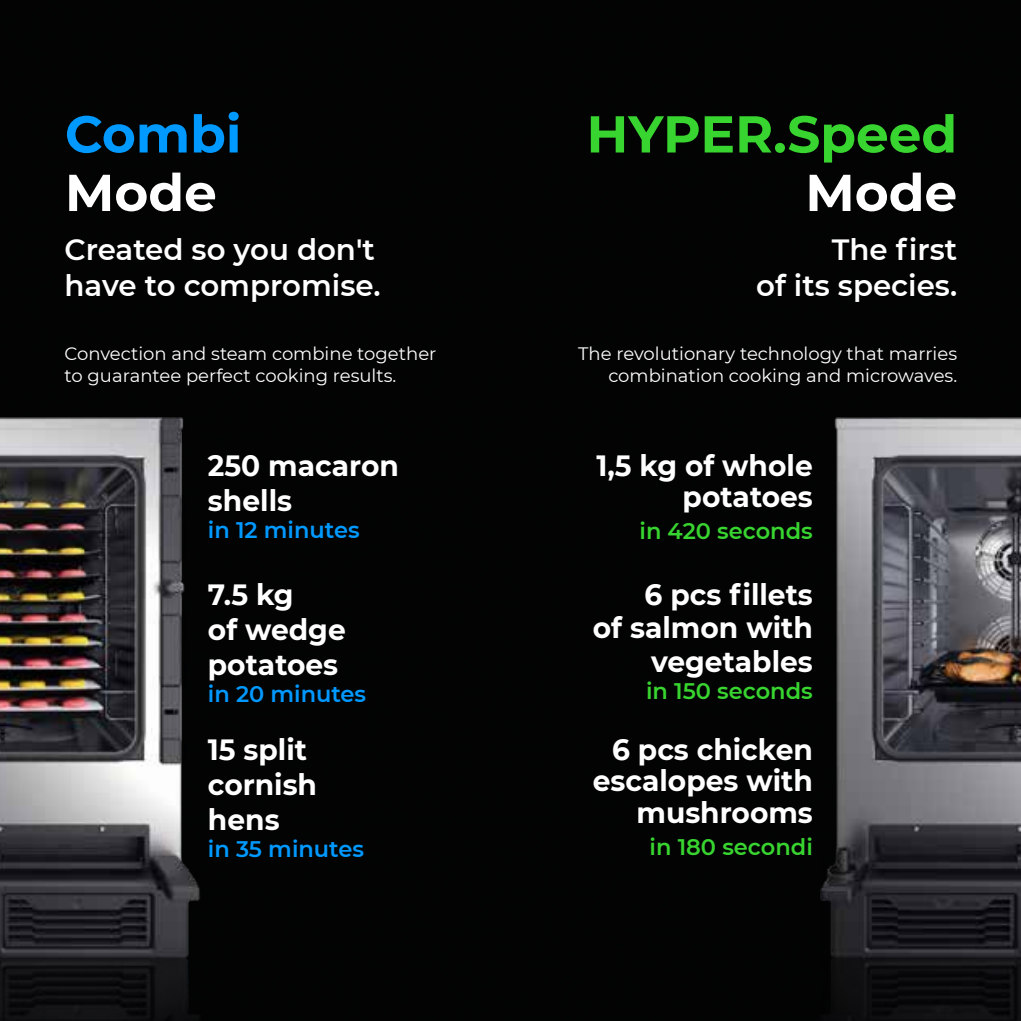
<style>
.page{position:relative;width:1021px;height:1021px;background:#fff}
.page>*{position:absolute;margin:0;border:0;box-sizing:border-box;transform-origin:0 0}
.t1{font:700 51.75px "Montserrat";color:#38d430}
.t2{font:700 51.75px "Montserrat";color:#fff}
.t3{font:700 51.75px "Montserrat";color:#09f}
.t4{font:700 29.25px/35.1px "Montserrat";color:#fff;scale:.96 1}
.t5{font:600 29.25px/35.1px "Montserrat";color:#fff}
.t6{font:600 22.5px "Montserrat";color:#38d430}
.t7{font:600 22.5px "Montserrat";color:#09f}
.t8{font:18px/21.6px "Montserrat";color:#fff}
</style>
<div class="page">
<div style="left:0;top:0;width:1020px;height:1020px;background:#020303"></div>
<img style="left:0;top:417px;width:200px;height:603px">
<img style="left:820px;top:417px;width:200px;height:603px">
<h1 class="t3" style="left:65px;top:97px;width:178px">Combi</h1>
<h1 class="t2" style="left:65px;top:155px;width:153px">Mode</h1>
<p class="t5" style="left:65px;top:231px;width:318px">Created so you don't have to compromise.</p>
<p class="t8" style="left:65px;top:342px;width:373px">Convection and steam combine together to guarantee perfect cooking results.</p>
<p class="t4" style="left:208px;top:446px;width:200px">250 macaron shells</p>
<p class="t7" style="left:208px;top:513px;width:153px">in 12 minutes</p>
<p class="t4" style="left:208px;top:575px;width:145px">7.5 kg<br>of wedge potatoes</p>
<p class="t7" style="left:208px;top:678px;width:160px">in 20 minutes</p>
<p class="t4" style="left:208px;top:730px;width:115px">15 split cornish hens</p>
<p class="t7" style="left:208px;top:833px;width:157px">in 35 minutes</p>
<h1 class="t1" style="left:586px;top:97px;width:372px">HYPER.Speed</h1>
<h1 class="t2" style="left:805px;top:155px;width:153px">Mode</h1>
<p class="t5" style="left:756px;top:231px;width:202px;text-align:right">The first<br>of its species.</p>
<p class="t8" style="left:578px;top:342px;width:380px;text-align:right">The revolutionary technology that marries combination cooking and microwaves.</p>
<p class="t4" style="left:596px;top:448px;width:227px;line-height:31.5px;text-align:right">1,5 kg of whole potatoes</p>
<p class="t6" style="left:639px;top:514px;width:175px">in 420 seconds</p>
<p class="t4" style="left:593px;top:576px;width:231px;line-height:33.8px;text-align:right">6 pcs fillets<br>of salmon with vegetables</p>
<p class="t6" style="left:646px;top:675px;width:168px">in 150 seconds</p>
<p class="t4" style="left:592px;top:732px;width:231px;line-height:31.5px;text-align:right">6 pcs chicken escalopes with mushrooms</p>
<p class="t6" style="left:649px;top:830px;width:165px">in 180 secondi</p>
</div>
